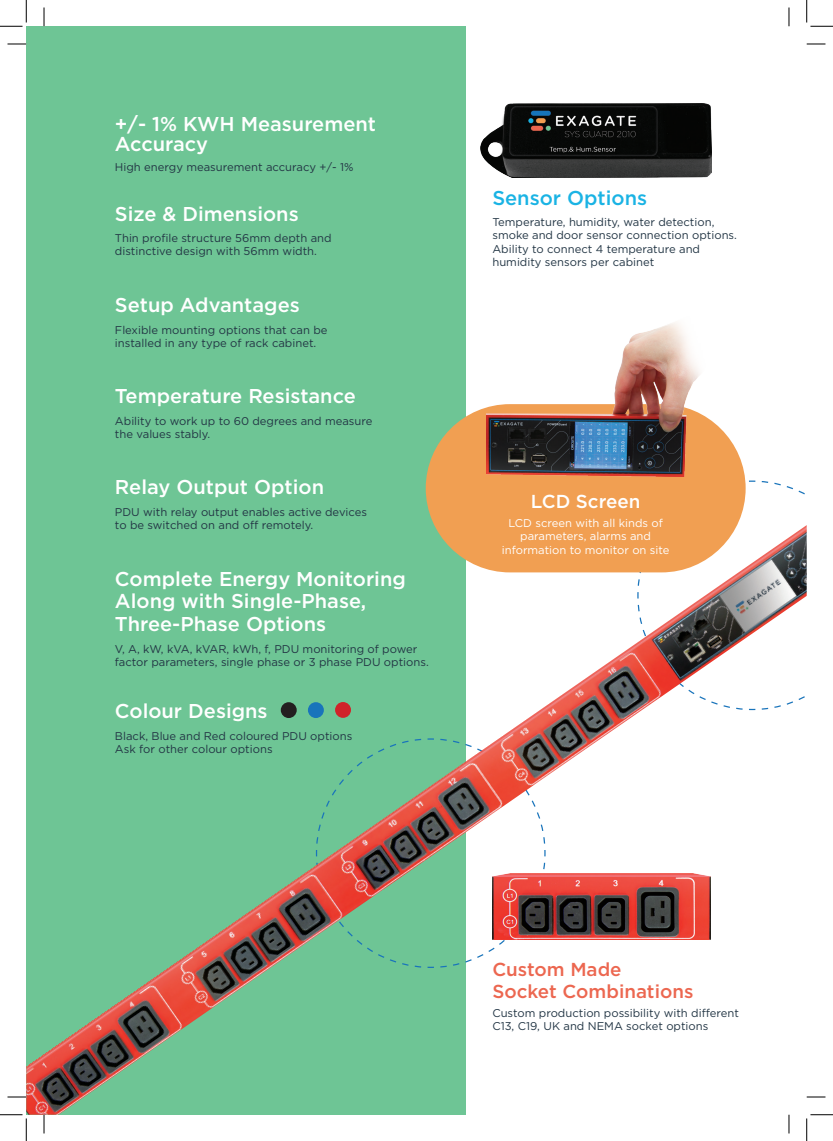
<style>
.page{position:relative;width:833px;height:1141px;background:#fff}
.page>*{position:absolute;margin:0;border:0;box-sizing:border-box;transform-origin:0 0}
.t1{font:500 20px/22.5px "Gotham";color:#fff}
.t2{font:500 20px "Gotham";color:#1ab3e4}
.t3{font:500 18.75px "Gotham";color:#ec6750}
.t4{font:500 18.75px "Gotham";color:#fff}
.t5{font:11.25px/13.5px "Gotham";color:#233645}
.t6{font:11.25px "Gotham";color:#fff}
</style>
<div class="page">
<div style="left:26px;top:26px;width:440px;height:1088px;background:#6ec595"></div>
<div style="left:425px;top:404px;width:320px;height:168px;background:#f19f52;border-radius:84px"></div>
<img style="left:26px;top:525px;width:780px;height:589px">
<img style="left:492px;top:873px;width:218px;height:66px">
<div style="left:335px;top:702px;width:16px;height:15px;background:#d1232a;border-radius:50%"></div>
<div style="left:280px;top:702px;width:16px;height:16px;background:#231f20;border-radius:50%"></div>
<div style="left:308px;top:702px;width:15px;height:16px;background:#1974bb;border-radius:50%"></div>
<img style="left:486px;top:322px;width:254px;height:154px">
<img style="left:480px;top:103px;width:231px;height:74px">
<svg style="left:8px;top:43px;width:18px;height:2px"></svg>
<svg style="left:806px;top:43px;width:19px;height:2px"></svg>
<svg style="left:8px;top:1096px;width:18px;height:1px"></svg>
<svg style="left:806px;top:1096px;width:19px;height:1px"></svg>
<svg style="left:43px;top:8px;width:2px;height:18px"></svg>
<svg style="left:43px;top:1114px;width:2px;height:19px"></svg>
<svg style="left:788px;top:8px;width:1px;height:18px"></svg>
<svg style="left:788px;top:1114px;width:1px;height:19px"></svg>
<svg style="left:0;top:0;width:27px;height:27px"></svg>
<svg style="left:0;top:1114px;width:27px;height:26px"></svg>
<svg style="left:806px;top:0;width:26px;height:27px"></svg>
<svg style="left:806px;top:1114px;width:26px;height:26px"></svg>
<p class="t1" style="left:115px;top:114px;width:262px;line-height:20px">+/- 1% KWH Measurement<br>Accuracy</p>
<p class="t5" style="left:115px;top:160px;width:240px">High energy measurement accuracy +/- 1%</p>
<p class="t1" style="left:115px;top:202px;width:185px">Size &amp; Dimensions</p>
<p class="t5" style="left:115px;top:230px;width:218px">Thin profile structure 56mm depth and</p>
<p class="t5" style="left:115px;top:244px;width:203px">distinctive design with 56mm width.</p>
<p class="t1" style="left:115px;top:293px;width:186px">Setup Advantages</p>
<p class="t5" style="left:115px;top:322px;width:214px">Flexible mounting options that can be installed in any type of rack cabinet.</p>
<p class="t1" style="left:115px;top:384px;width:242px">Temperature Resistance</p>
<p class="t5" style="left:115px;top:414px;width:259px">Ability to work up to 60 degrees and measure the values stably.</p>
<p class="t1" style="left:115px;top:476px;width:210px">Relay Output Option</p>
<p class="t5" style="left:115px;top:505px;width:253px">PDU with relay output enables active devices to be switched on and off remotely.</p>
<p class="t1" style="left:115px;top:567px;width:292px">Complete Energy Monitoring<br>Along with Single-Phase,<br>Three-Phase Options</p>
<p class="t5" style="left:115px;top:642px;width:315px">V, A, kW, kVA, kVAR, kWh, f, PDU monitoring of power factor parameters, single phase or 3 phase PDU options.</p>
<p class="t1" style="left:115px;top:699px;width:154px">Colour Designs</p>
<p class="t5" style="left:115px;top:728px;width:239px">Black, Blue and Red coloured PDU options</p>
<p class="t5" style="left:115px;top:742px;width:159px">Ask for other colour options</p>
<p class="t2" style="left:492px;top:185px;width:156px">Sensor Options</p>
<p class="t5" style="left:492px;top:214px;width:246px">Temperature, humidity, water detection, smoke and door sensor connection options.<br>Ability to connect 4 temperature and humidity sensors per cabinet</p>
<p class="t4" style="left:530px;top:489px;width:111px">LCD Screen</p>
<p class="t6" style="left:508px;top:515px;width:156px">LCD screen with all kinds of</p>
<p class="t6" style="left:520px;top:529px;width:132px">parameters, alarms and</p>
<p class="t6" style="left:501px;top:542px;width:169px">information to monitor on site</p>
<p class="t3" style="left:492px;top:956px;width:131px">Custom Made</p>
<p class="t3" style="left:492px;top:979px;width:202px">Socket Combinations</p>
<p class="t5" style="left:492px;top:1005px;width:248px">Custom production possibility with different<br>C13, C19, UK and NEMA socket options</p>
</div>
